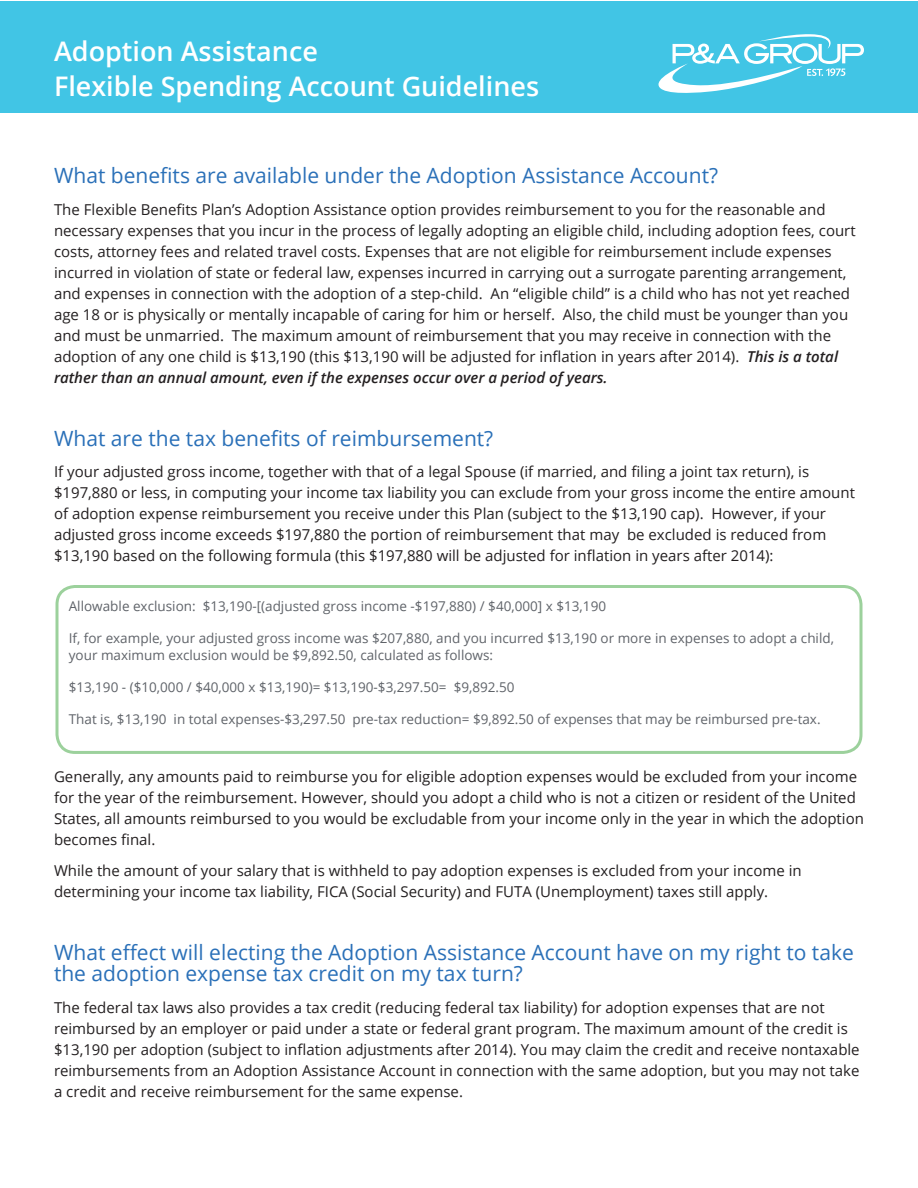
<style>
.page{position:relative;width:918px;height:1188px;background:#fff}
.page>*{position:absolute;margin:0;border:0;box-sizing:border-box;transform-origin:0 0}
.t1{font:600 27px "Open Sans";color:#fff}
.t2{font:21px/21px "Open Sans";color:#2a70b8}
.t3{font:15px/21px "Open Sans";color:#231f20}
.t4{font:13.5px/16.2px "Open Sans";color:#5f6369}
.s1{font-weight:600;font-style:italic}
</style>
<div class="page">
<div style="left:56px;top:585px;width:806px;height:169px;border:3px solid #9cd19c;border-radius:18px"></div>
<div style="left:0;top:1px;width:917px;height:112px;background:#41c5e5"></div>
<svg style="left:659px;top:34px;width:205px;height:59px"></svg>
<p class="t1" style="left:54px;top:32px;width:265px">Adoption Assistance</p>
<p class="t1" style="left:54px;top:68px;width:487px">Flexible Spending Account Guidelines</p>
<p class="t2" style="left:54px;top:165px;width:666px">What benefits are available under the Adoption Assistance Account?</p>
<p class="t3" style="left:54px;top:199px;width:803px">The Flexible Benefits Plan’s Adoption Assistance option provides reimbursement to you for the reasonable and necessary expenses that you incur in the process of legally adopting an eligible child, including adoption fees, court costs, attorney fees and related travel costs. Expenses that are not eligible for reimbursement include expenses incurred in violation of state or federal law, expenses incurred in carrying out a surrogate parenting arrangement, and expenses in connection with the adoption of a step-child. An “eligible child” is a child who has not yet reached age 18 or is physically or mentally incapable of caring for him or herself. Also, the child must be younger than you and must be unmarried. The maximum amount of reimbursement that you may receive in connection with the adoption of any one child is $13,190 (this $13,190 will be adjusted for inflation in years after 2014). <span class="s1">This is a total rather than an annual amount, even if the expenses occur over a period of years.</span></p>
<p class="t2" style="left:54px;top:427px;width:441px">What are the tax benefits of reimbursement?</p>
<p class="t3" style="left:54px;top:461px;width:802px">If your adjusted gross income, together with that of a legal Spouse (if married, and filing a joint tax return), is $197,880 or less, in computing your income tax liability you can exclude from your gross income the entire amount of adoption expense reimbursement you receive under this Plan (subject to the $13,190 cap). However, if your adjusted gross income exceeds $197,880 the portion of reimbursement that may be excluded is reduced from $13,190 based on the following formula (this $197,880 will be adjusted for inflation in years after 2014):</p>
<p class="t4" style="left:69px;top:598px;width:539px">Allowable exclusion: $13,190-[(adjusted gross income -$197,880) / $40,000] x $13,190</p>
<p class="t4" style="left:69px;top:630px;width:767px">If, for example, your adjusted gross income was $207,880, and you incurred $13,190 or more in expenses to adopt a child, your maximum exclusion would be $9,892.50, calculated as follows:</p>
<p class="t4" style="left:69px;top:679px;width:447px">$13,190 - ($10,000 / $40,000 x $13,190)= $13,190-$3,297.50= $9,892.50</p>
<p class="t4" style="left:69px;top:711px;width:753px">That is, $13,190 in total expenses-$3,297.50 pre-tax reduction= $9,892.50 of expenses that may be reimbursed pre-tax.</p>
<p class="t3" style="left:54px;top:766px;width:811px">Generally, any amounts paid to reimburse you for eligible adoption expenses would be excluded from your income for the year of the reimbursement. However, should you adopt a child who is not a citizen or resident of the United States, all amounts reimbursed to you would be excludable from your income only in the year in which the adoption becomes final.</p>
<p class="t3" style="left:54px;top:860px;width:749px">While the amount of your salary that is withheld to pay adoption expenses is excluded from your income in determining your income tax liability, FICA (Social Security) and FUTA (Unemployment) taxes still apply.</p>
<p class="t2" style="left:54px;top:942px;width:801px">What effect will electing the Adoption Assistance Account have on my right to take the adoption expense tax credit on my tax turn?</p>
<p class="t3" style="left:54px;top:997px;width:807px">The federal tax laws also provides a tax credit (reducing federal tax liability) for adoption expenses that are not reimbursed by an employer or paid under a state or federal grant program. The maximum amount of the credit is $13,190 per adoption (subject to inflation adjustments after 2014). You may claim the credit and receive nontaxable reimbursements from an Adoption Assistance Account in connection with the same adoption, but you may not take a credit and receive reimbursement for the same expense.</p>
</div>
